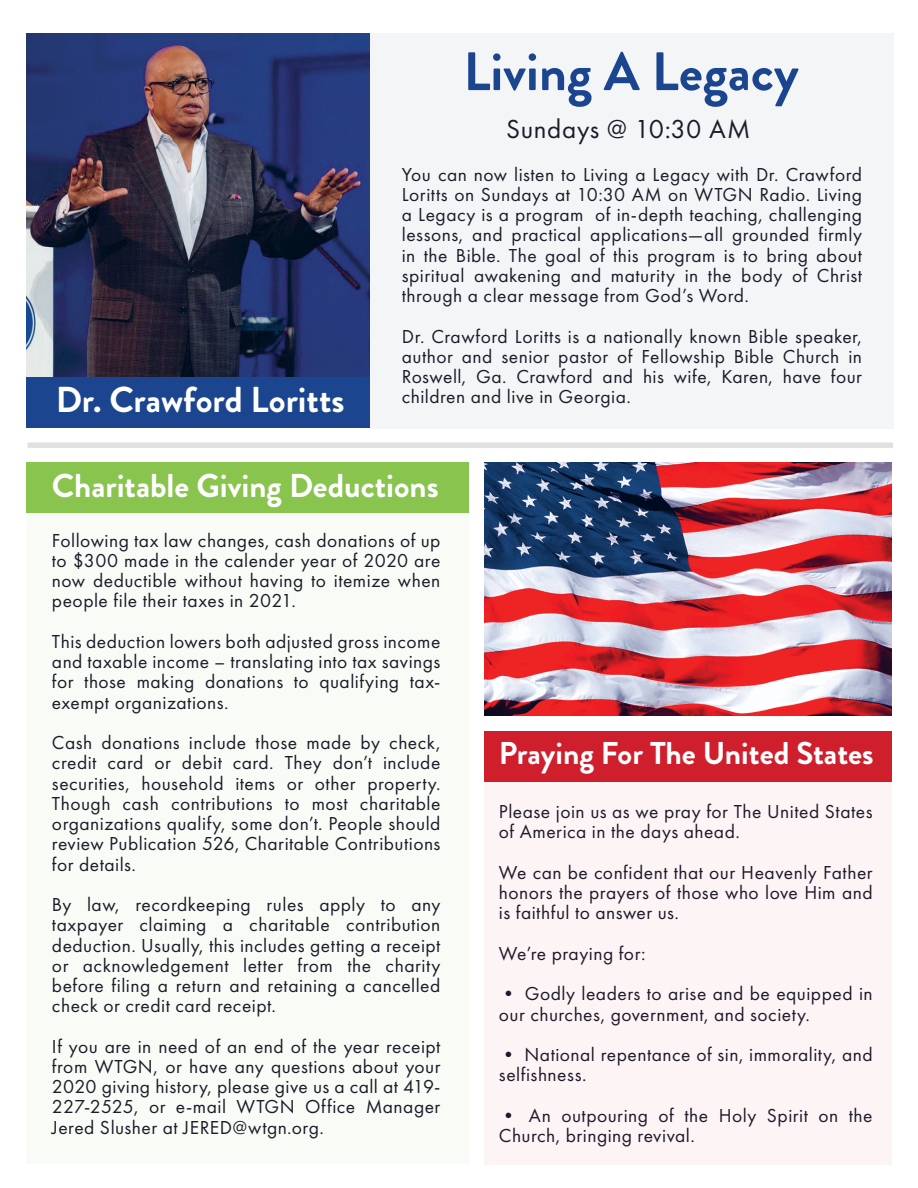
<style>
.page{position:relative;width:918px;height:1188px;background:#fff}
.page>*{position:absolute;margin:0;border:0;box-sizing:border-box;transform-origin:0 0}
.t1{font:700 54px "Brandon Grotesque";color:#1b468f}
.t2{font:700 36px "Brandon Grotesque";color:#fff}
.t3{font:700 33px "Brandon Grotesque";color:#fff}
.t4{font:700 31.5px "Brandon Grotesque";color:#fff}
.t5{font:27px "Futura PT";letter-spacing:.025em;color:#1c1b29}
.t6{font:19.5px/20.2px "Futura PT";letter-spacing:.025em;color:#1c1b29;text-align:justify}
</style>
<div class="page">
<img style="left:27px;top:33px;width:343px;height:345px">
<div style="left:370px;top:33px;width:524px;height:395px;background:#f4f5f7"></div>
<div style="left:27px;top:378px;width:343px;height:50px;background:#1b468f"></div>
<div style="left:27px;top:499px;width:442px;height:665px;background:#f9fcf6"></div>
<div style="left:27px;top:462px;width:442px;height:51px;background:#89c44f"></div>
<svg style="left:27px;top:442px;width:866px;height:6px;background:#e3e3e5"></svg>
<div style="left:484px;top:745px;width:407px;height:420px;background:#fcf4f5"></div>
<div style="left:484px;top:731px;width:407px;height:50px;background:#cf1f2d"></div>
<img style="left:484px;top:462px;width:407px;height:253px">
<h1 class="t1" style="left:463px;top:34px;width:337px">Living A Legacy</h1>
<h2 class="t2" style="left:56px;top:374px;width:290px">Dr. Crawford Loritts</h2>
<h3 class="t5" style="left:506px;top:113px;width:246px">Sundays @ 10:30 AM</h3>
<p class="t6" style="left:402px;top:164px;width:462px">You can now listen to Living a Legacy with Dr. Crawford Loritts on Sundays at 10:30 AM on WTGN Radio. Living a Legacy is a program of in-depth teaching, challenging lessons, and practical applications—all grounded firmly in the Bible. The goal of this program is to bring about spiritual awakening and maturity in the body of Christ through a clear message from God’s Word.</p>
<p class="t6" style="left:402px;top:326px;width:462px">Dr. Crawford Loritts is a nationally known Bible speaker, author and senior pastor of Fellowship Bible Church in Roswell, Ga. Crawford and his wife, Karen, have four children and live in Georgia.</p>
<h3 class="t3" style="left:52px;top:462px;width:388px">Charitable Giving Deductions</h3>
<p class="t6" style="left:52px;top:530px;width:390px">Following tax law changes, cash donations of up to $300 made in the calender year of 2020 are now deductible without having to itemize when people file their taxes in 2021.</p>
<p class="t6" style="left:52px;top:631px;width:390px">This deduction lowers both adjusted gross income and taxable income – translating into tax savings for those making donations to qualifying tax&shy;exempt organizations.</p>
<p class="t6" style="left:52px;top:732px;width:390px">Cash donations include those made by check, credit card or debit card. They don’t include securities, household items or other property.<br>Though cash contributions to most charitable organizations qualify, some don’t. People should review Publication 526, Charitable Contributions for details.</p>
<p class="t6" style="left:52px;top:894px;width:390px">By law, recordkeeping rules apply to any taxpayer claiming a charitable contribution deduction. Usually, this includes getting a receipt or acknowledgement letter from the charity before filing a return and retaining a cancelled check or credit card receipt.</p>
<p class="t6" style="left:52px;top:1036px;width:390px">If you are in need of an end of the year receipt from WTGN, or have any questions about your 2020 giving history, please give us a call at 419- 227-2525, or e-mail WTGN Office Manager Jered Slusher at JERED@wtgn.org.</p>
<h3 class="t4" style="left:499px;top:731px;width:376px">Praying For The United States</h3>
<p class="t6" style="left:499px;top:801px;width:375px">Please join us as we pray for The United States of America in the days ahead.</p>
<p class="t6" style="left:499px;top:862px;width:375px">We can be confident that our Heavenly Father honors the prayers of those who love Him and is faithful to answer us.</p>
<p class="t6" style="left:499px;top:943px;width:148px">We’re praying for:</p>
<p class="t6" style="left:499px;top:984px;width:375px">• Godly leaders to arise and be equipped in our churches, government, and society.</p>
<p class="t6" style="left:499px;top:1044px;width:375px">• National repentance of sin, immorality, and selfishness.</p>
<p class="t6" style="left:499px;top:1105px;width:375px">• An outpouring of the Holy Spirit on the<br>Church, bringing revival.</p>
</div>
